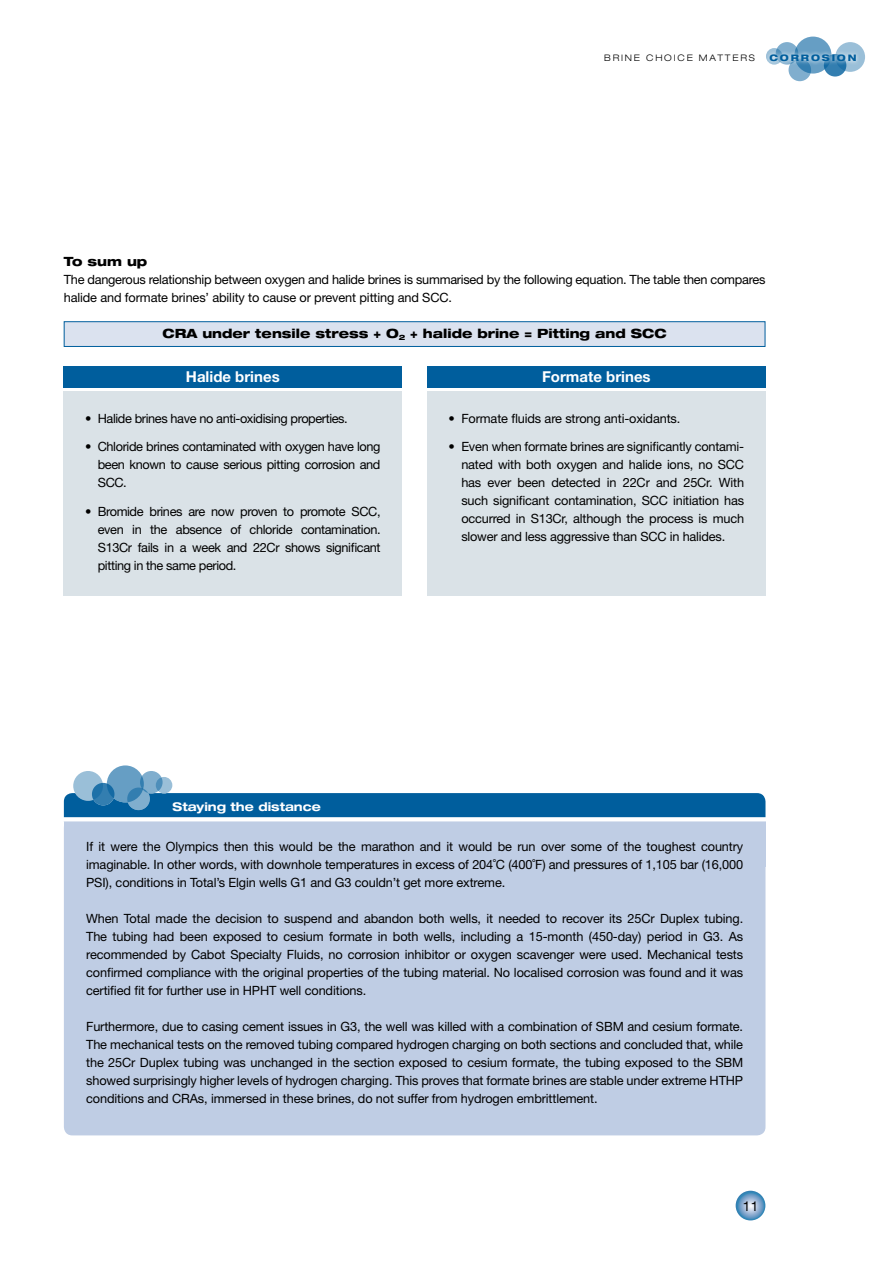
<style>
.page{position:relative;width:893px;height:1263px;background:#fff}
.page>*{position:absolute;margin:0;border:0;box-sizing:border-box;transform-origin:0 0}
.t1{font:700 15px "Helvetica Neue";color:#fff}
.t2{font:13.5px "Helvetica Neue";color:#000}
.t3{font:12.75px/18px "Helvetica Neue";letter-spacing:-.015em;color:#000;text-align:justify}
.t4{font:800 expanded 12.75px "Helvetica Neue";color:#000}
.t5{font:700 expanded 12px "Helvetica Neue";color:#fff}
.t6{font:300 expanded 9px "Helvetica Neue";letter-spacing:.2em;color:#000}
.t7{font:800 expanded 9px "Helvetica Neue";letter-spacing:.2em;color:#005e9d}
</style>
<div class="page">
<svg style="left:835px;top:42px;width:30px;height:30px"></svg>
<svg style="left:824px;top:54px;width:22px;height:23px"></svg>
<svg style="left:794px;top:37px;width:37px;height:37px"></svg>
<svg style="left:788px;top:59px;width:23px;height:22px"></svg>
<svg style="left:766px;top:48px;width:16px;height:17px"></svg>
<svg style="left:776px;top:42px;width:22px;height:23px"></svg>
<svg style="left:766px;top:50px;width:94px;height:15px"></svg>
<svg style="left:736px;top:1191px;width:29px;height:29px"></svg>
<div style="left:64px;top:391px;width:338px;height:205px;background:#dae2e7"></div>
<div style="left:427px;top:391px;width:338px;height:205px;background:#dae2e7"></div>
<div style="left:64px;top:366px;width:338px;height:21px;background:#005e9d"></div>
<div style="left:427px;top:366px;width:338px;height:21px;background:#005e9d"></div>
<div style="left:64px;top:322px;width:701px;height:24px;background:#dbe2ef"></div>
<div style="left:64px;top:321px;width:701px;height:26px;border:1px solid #005e9d"></div>
<div style="left:64px;top:793px;width:701px;height:36px;background:#005e9d;border-radius:9px"></div>
<div style="left:64px;top:819px;width:701px;height:316px;background:#bfcde4;border-radius:9px"></div>
<div style="left:73px;top:771px;width:30px;height:30px;background:#9abfd8;border-radius:50%"></div>
<div style="left:92px;top:783px;width:22px;height:22px;background:linear-gradient(to right,#2374aa,#357fb1);border-radius:50%"></div>
<svg style="left:107px;top:765px;width:37px;height:37px"></svg>
<svg style="left:127px;top:787px;width:23px;height:23px"></svg>
<div style="left:156px;top:777px;width:16px;height:16px;background:#9abfd8;border-radius:50%"></div>
<svg style="left:140px;top:771px;width:23px;height:22px"></svg>
<svg style="left:64px;top:817px;width:702px;height:4px;background:#f3f7fa"></svg>
<p class="t6" style="left:604px;top:53px;width:152px">BRINE CHOICE MATTERS</p>
<p class="t7" style="left:769px;top:52px;width:89px">CORROSION</p>
<p class="t4" style="left:64px;top:253px;width:85px">To sum up</p>
<p class="t3" style="left:64px;top:270px;width:703px">The dangerous relationship between oxygen and halide brines is summarised by the following equation. The table then compares halide and formate brines’ ability to cause or prevent pitting and SCC.</p>
<p class="t4" style="left:162px;top:325px;width:506px">CRA under tensile stress + O<sub>2</sub> + halide brine = Pitting and SCC</p>
<p class="t1" style="left:186px;top:368px;width:95px">Halide brines</p>
<p class="t1" style="left:542px;top:368px;width:110px">Formate brines</p>
<p class="t3" style="left:85px;top:409px;width:264px">• Halide brines have no anti-oxidising properties.</p>
<p class="t3" style="left:98px;top:438px;width:284px;text-indent:-13px">• Chloride brines contaminated with oxygen have long been known to cause serious pitting corrosion and SCC.</p>
<p class="t3" style="left:98px;top:502px;width:284px;text-indent:-13px">• Bromide brines are now proven to promote SCC, even in the absence of chloride contamination.<br>S13Cr fails in a week and 22Cr shows significant pitting in the same period.</p>
<p class="t3" style="left:449px;top:409px;width:233px">• Formate fluids are strong anti-oxidants.</p>
<p class="t3" style="left:461px;top:438px;width:284px;text-indent:-13px">• Even when formate brines are significantly contami&shy;nated with both oxygen and halide ions, no SCC has ever been detected in 22Cr and 25Cr. With such significant contamination, SCC initiation has occurred in S13Cr, although the process is much slower and less aggressive than SCC in halides.</p>
<p class="t5" style="left:173px;top:799px;width:150px">Staying the distance</p>
<p class="t3" style="left:86px;top:837px;width:659px">If it were the Olympics then this would be the marathon and it would be run over some of the toughest country imaginable. In other words, with downhole temperatures in excess of 204˚C (400˚F) and pressures of 1,105 bar (16,000<br>PSI), conditions in Total’s Elgin wells G1 and G3 couldn’t get more extreme.</p>
<p class="t3" style="left:86px;top:909px;width:659px">When Total made the decision to suspend and abandon both wells, it needed to recover its 25Cr Duplex tubing.<br>The tubing had been exposed to cesium formate in both wells, including a 15-month (450-day) period in G3. As recommended by Cabot Specialty Fluids, no corrosion inhibitor or oxygen scavenger were used. Mechanical tests confirmed compliance with the original properties of the tubing material. No localised corrosion was found and it was certified fit for further use in HPHT well conditions.</p>
<p class="t3" style="left:86px;top:1017px;width:658px">Furthermore, due to casing cement issues in G3, the well was killed with a combination of SBM and cesium formate.<br>The mechanical tests on the removed tubing compared hydrogen charging on both sections and concluded that, while the 25Cr Duplex tubing was unchanged in the section exposed to cesium formate, the tubing exposed to the SBM showed surprisingly higher levels of hydrogen charging. This proves that formate brines are stable under extreme HTHP conditions and CRAs, immersed in these brines, do not suffer from hydrogen embrittlement.</p>
<p class="t2" style="left:743px;top:1198px;width:17px">11</p>
</div>
